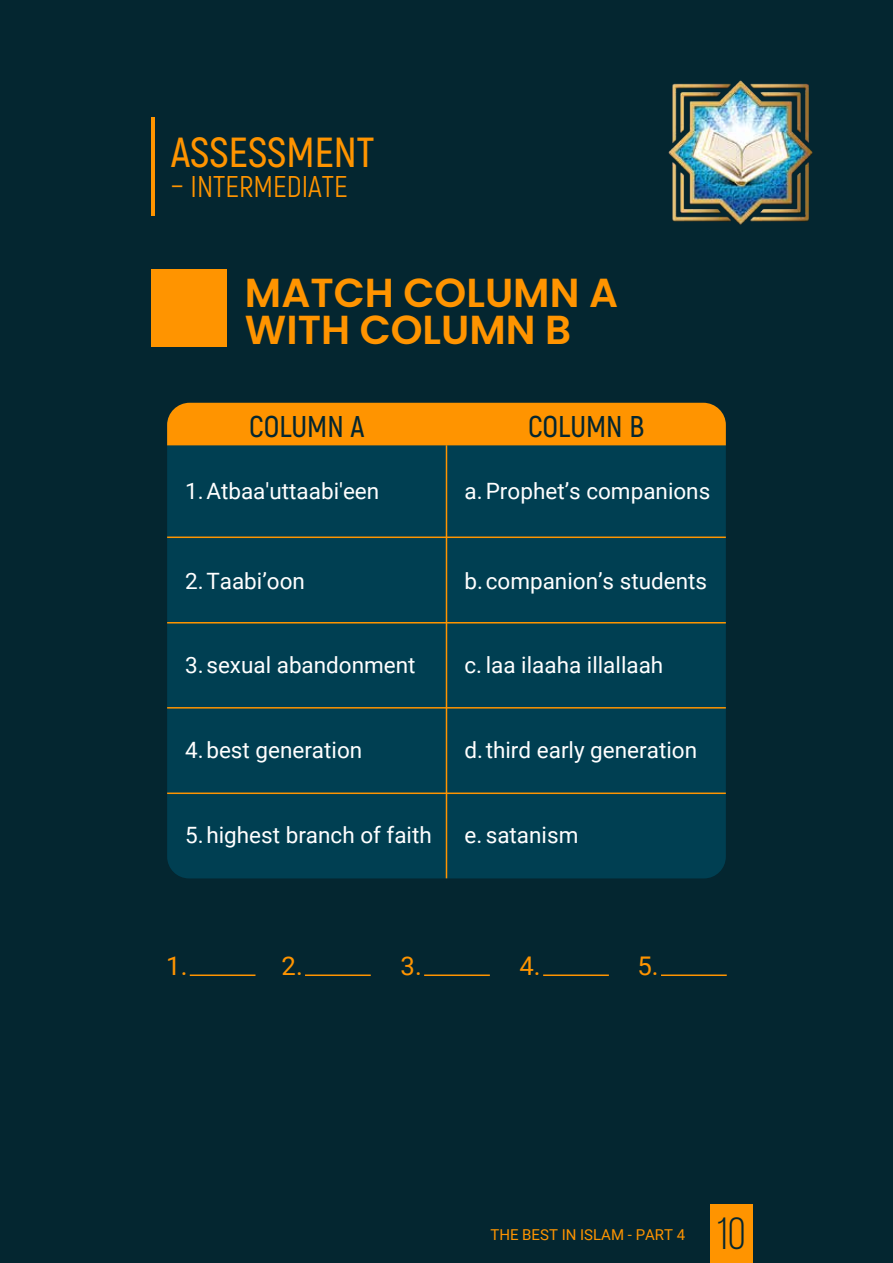
<style>
.page{position:relative;width:893px;height:1263px;background:#042630}
.page>*{position:absolute;margin:0;border:0;box-sizing:border-box;transform-origin:0 0}
.t1{font:45px "Bebas Neue";color:#042630}
.t2{font:600 42px "Akrobat";color:#ff9400}
.t3{font:600 40.5px/37.5px "Poppins";color:#ff9400}
.t4{font:600 30px "Akrobat";color:#042630}
.t5{font:30px "Akrobat";color:#ff9400}
.t6{font:25.65px "Roboto";color:#ff9400}
.t7{font:22.5px "Roboto";color:#fff}
.t8{font:15px "Roboto";color:#ff9400}
</style>
<div class="page">
<div style="left:152px;top:269px;width:75px;height:78px;background:#ff9400"></div>
<img style="left:669px;top:81px;width:143px;height:143px">
<div style="left:167px;top:403px;width:559px;height:475px;background:#003f52;border-radius:22px"></div>
<div style="left:167px;top:403px;width:559px;height:42px;background:#ff9400"></div>
<hr style="left:167px;top:536px;width:559px;height:2px;background:#ff9400">
<hr style="left:167px;top:622px;width:559px;height:1px;background:#ff9400">
<hr style="left:167px;top:707px;width:559px;height:1px;background:#ff9400">
<hr style="left:167px;top:792px;width:559px;height:2px;background:#ff9400">
<hr style="left:446px;top:445px;width:1px;height:433px;background:#ff9400">
<hr style="left:190px;top:974px;width:65px;height:2px;background:#ff9400">
<hr style="left:305px;top:974px;width:66px;height:2px;background:#ff9400">
<hr style="left:424px;top:974px;width:66px;height:2px;background:#ff9400">
<hr style="left:543px;top:974px;width:66px;height:2px;background:#ff9400">
<hr style="left:661px;top:974px;width:66px;height:2px;background:#ff9400">
<div style="left:711px;top:1205px;width:42px;height:58px;background:#ff9400"></div>
<hr style="left:152px;top:118px;width:3px;height:98px;background:#ff9400">
<h2 class="t2" style="left:171px;top:127px;width:205px">ASSESSMENT</h2>
<h3 class="t5" style="left:171px;top:169px;width:179px">– INTERMEDIATE</h3>
<h3 class="t3" style="left:245px;top:274px;width:375px">MATCH COLUMN A<br>WITH COLUMN B</h3>
<h3 class="t4" style="left:249px;top:408px;width:117px">COLUMN A</h3>
<h3 class="t4" style="left:528px;top:408px;width:118px">COLUMN B</h3>
<p class="t7" style="left:185px;top:475px;width:196px">1. Atbaa'uttaabi'een</p>
<p class="t7" style="left:464px;top:475px;width:247px">a. Prophet’s companions</p>
<p class="t7" style="left:185px;top:565px;width:121px">2. Taabi’oon</p>
<p class="t7" style="left:464px;top:565px;width:244px">b. companion’s students</p>
<p class="t7" style="left:185px;top:650px;width:232px">3. sexual abandonment</p>
<p class="t7" style="left:464px;top:649px;width:200px">c. laa ilaaha illallaah</p>
<p class="t7" style="left:185px;top:734px;width:179px">4. best generation</p>
<p class="t7" style="left:464px;top:734px;width:234px">d. third early generation</p>
<p class="t7" style="left:185px;top:819px;width:248px">5. highest branch of faith</p>
<p class="t7" style="left:464px;top:820px;width:115px">e. satanism</p>
<p class="t6" style="left:166px;top:948px;width:23px">1.</p>
<p class="t6" style="left:282px;top:948px;width:23px">2.</p>
<p class="t6" style="left:401px;top:948px;width:23px">3.</p>
<p class="t6" style="left:520px;top:948px;width:23px">4.</p>
<p class="t6" style="left:637px;top:948px;width:23px">5.</p>
<p class="t8" style="left:490px;top:1224px;width:196px">THE BEST IN ISLAM - PART 4</p>
<h1 class="t1" style="left:715px;top:1209px;width:31px">10</h1>
</div>
